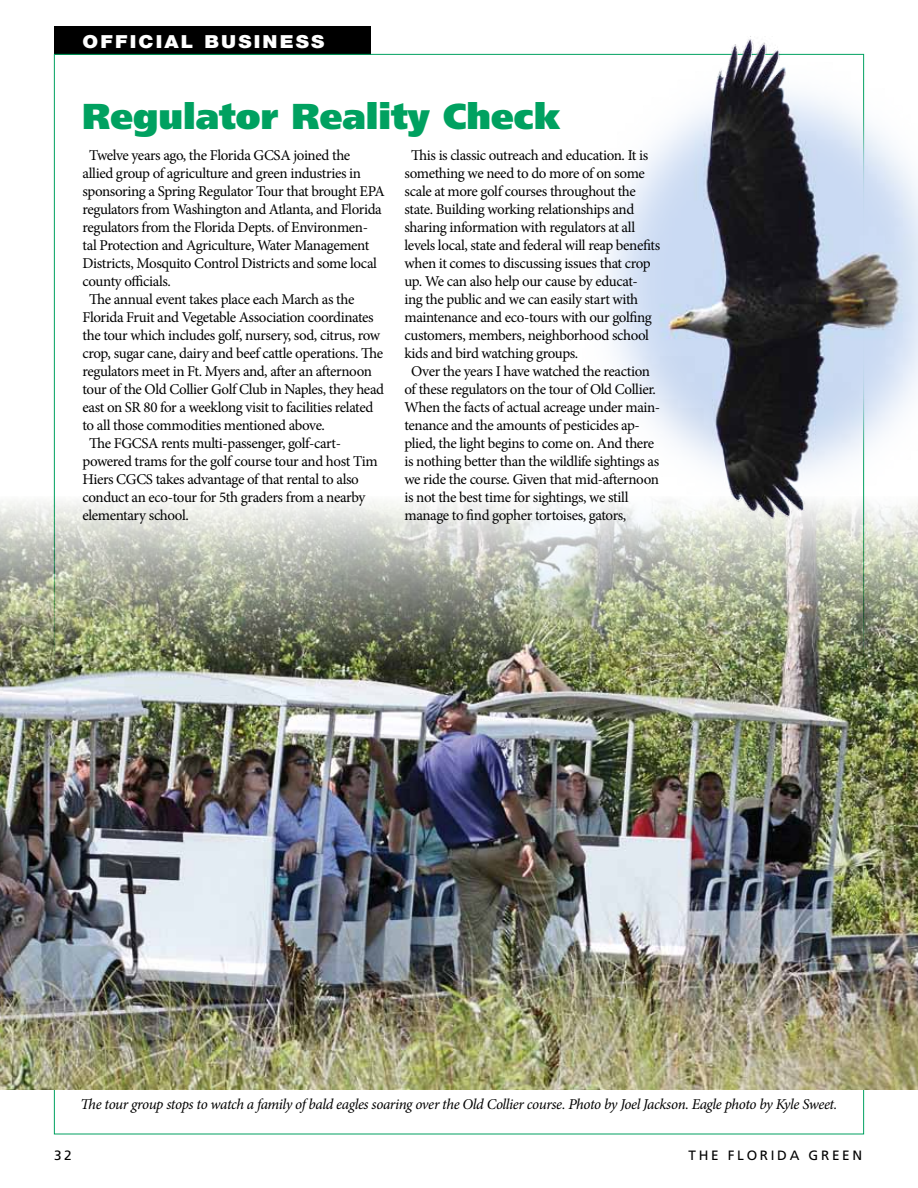
<style>
.page{position:relative;width:918px;height:1188px;background:#fff}
.page>*{position:absolute;margin:0;border:0;box-sizing:border-box;transform-origin:0 0}
.t1{font:900 36px "Frutiger";color:#00a160}
.t2{font:900 18px "Helvetica Neue";letter-spacing:.11em;color:#fff;scale:1.1 1}
.t3{font:15px "Minion Pro";letter-spacing:-.03em;color:#000}
.t4{font:italic 15px "Minion Pro";letter-spacing:-.03em;color:#000}
.t5{font:13.5px "Frutiger";letter-spacing:.2em;color:#000}
</style>
<div class="page">
<div style="left:54px;top:26px;width:316px;height:29px;background:#000"></div>
<img style="left:0;top:497px;width:918px;height:593px">
<img style="left:558px;top:36px;width:360px;height:514px">
<p class="t2" style="left:82px;top:30px;width:222px">OFFICIAL BUSINESS</p>
<h1 class="t1" style="left:82px;top:94px;width:480px">Regulator Reality Check</h1>
<p class="t3" style="left:89px;top:145px;width:263px">Twelve years ago, the Florida GCSA joined the</p>
<p class="t3" style="left:82px;top:163px;width:280px">allied group of agriculture and green industries in</p>
<p class="t3" style="left:82px;top:181px;width:304px">sponsoring a Spring Regulator Tour that brought EPA</p>
<p class="t3" style="left:82px;top:199px;width:301px">regulators from Washington and Atlanta, and Florida</p>
<p class="t3" style="left:82px;top:217px;width:287px">regulators from the Florida Depts. of Environmen-</p>
<p class="t3" style="left:82px;top:235px;width:288px">tal Protection and Agriculture, Water Management</p>
<p class="t3" style="left:82px;top:253px;width:296px">Districts, Mosquito Control Districts and some local</p>
<p class="t3" style="left:82px;top:271px;width:90px">county officials.</p>
<p class="t3" style="left:89px;top:289px;width:267px">The annual event takes place each March as the</p>
<p class="t3" style="left:82px;top:307px;width:293px">Florida Fruit and Vegetable Association coordinates</p>
<p class="t3" style="left:82px;top:325px;width:299px">the tour which includes golf, nursery, sod, citrus, row</p>
<p class="t3" style="left:82px;top:343px;width:302px">crop, sugar cane, dairy and beef cattle operations. The</p>
<p class="t3" style="left:82px;top:361px;width:291px">regulators meet in Ft. Myers and, after an afternoon</p>
<p class="t3" style="left:82px;top:379px;width:303px">tour of the Old Collier Golf Club in Naples, they head</p>
<p class="t3" style="left:82px;top:397px;width:292px">east on SR 80 for a weeklong visit to facilities related</p>
<p class="t3" style="left:82px;top:415px;width:244px">to all those commodities mentioned above.</p>
<p class="t3" style="left:89px;top:433px;width:253px">The FGCSA rents multi-passenger, golf-cart-</p>
<p class="t3" style="left:82px;top:451px;width:297px">powered trams for the golf course tour and host Tim</p>
<p class="t3" style="left:82px;top:469px;width:278px">Hiers CGCS takes advantage of that rental to also</p>
<p class="t3" style="left:82px;top:487px;width:284px">conduct an eco-tour for 5th graders from a nearby</p>
<p class="t3" style="left:82px;top:505px;width:108px">elementary school.</p>
<p class="t3" style="left:411px;top:145px;width:238px">This is classic outreach and education. It is</p>
<p class="t3" style="left:404px;top:163px;width:242px">something we need to do more of on some</p>
<p class="t3" style="left:404px;top:181px;width:233px">scale at more golf courses throughout the</p>
<p class="t3" style="left:404px;top:199px;width:231px">state. Building working relationships and</p>
<p class="t3" style="left:404px;top:217px;width:232px">sharing information with regulators at all</p>
<p class="t3" style="left:404px;top:235px;width:257px">levels local, state and federal will reap benefits</p>
<p class="t3" style="left:404px;top:253px;width:248px">when it comes to discussing issues that crop</p>
<p class="t3" style="left:404px;top:271px;width:235px">up. We can also help our cause by educat-</p>
<p class="t3" style="left:404px;top:289px;width:235px">ing the public and we can easily start with</p>
<p class="t3" style="left:404px;top:307px;width:249px">maintenance and eco-tours with our golfing</p>
<p class="t3" style="left:404px;top:325px;width:246px">customers, members, neighborhood school</p>
<p class="t3" style="left:404px;top:343px;width:175px">kids and bird watching groups.</p>
<p class="t3" style="left:411px;top:361px;width:240px">Over the years I have watched the reaction</p>
<p class="t3" style="left:404px;top:379px;width:253px">of these regulators on the tour of Old Collier.</p>
<p class="t3" style="left:404px;top:397px;width:257px">When the facts of actual acreage under main-</p>
<p class="t3" style="left:404px;top:415px;width:237px">tenance and the amounts of pesticides ap-</p>
<p class="t3" style="left:404px;top:433px;width:251px">plied, the light begins to come on. And there</p>
<p class="t3" style="left:404px;top:451px;width:256px">is nothing better than the wildlife sightings as</p>
<p class="t3" style="left:404px;top:469px;width:256px">we ride the course. Given that mid-afternoon</p>
<p class="t3" style="left:404px;top:487px;width:225px">is not the best time for sightings, we still</p>
<p class="t3" style="left:404px;top:505px;width:223px">manage to find gopher tortoises, gators,</p>
<p class="t4" style="left:81px;top:1094px;width:758px">The tour group stops to watch a family of bald eagles soaring over the Old Collier course. Photo by Joel Jackson. Eagle photo by Kyle Sweet.</p>
<p class="t5" style="left:54px;top:1147px;width:19px">32</p>
<p class="t5" style="left:688px;top:1147px;width:175px">THE FLORIDA GREEN</p>
</div>
